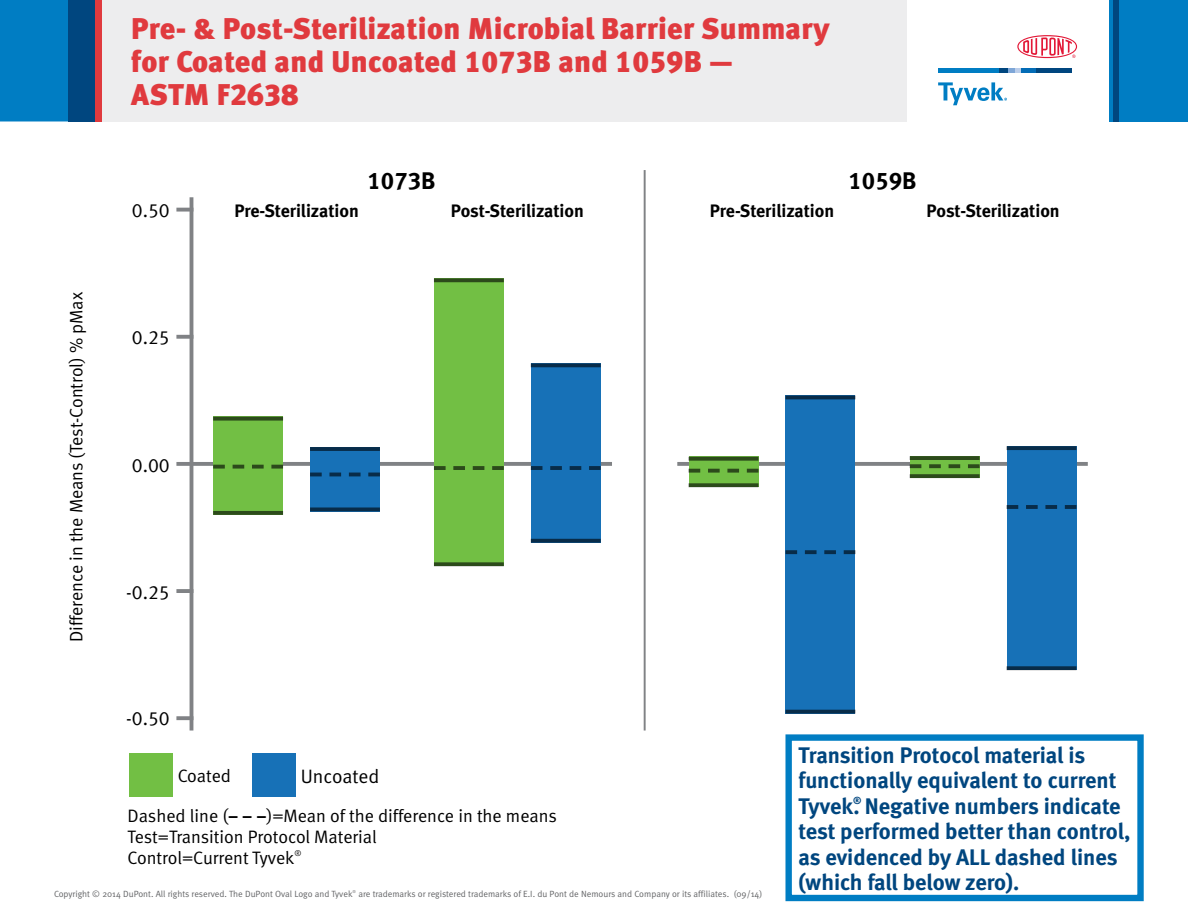
<style>
.page{position:relative;width:1188px;height:918px;background:#fff}
.page>*{position:absolute;margin:0;border:0;box-sizing:border-box;transform-origin:0 0}
.t1{font:30px/33px "Meta Black LF";letter-spacing:.01em;color:#e03a3e}
.t2{font:24px "Meta Bold LF";color:#000}
.t3{font:22.5px/25.5px "Meta Bold LF";color:#00467f}
.t4{font:19.35px "Meta Normal LF";color:#000}
.t5{font:18px/21px "Meta Normal LF";color:#000}
.t6{font:18px "Meta Bold LF";color:#000}
.t7{font:10.2px "Meta Bold LF";color:#00467f}
.t8{font:9px "Meta Normal";color:#636466}
.t9{font:8.1px "Meta Normal LF";color:#000}
.t10{font:4.05px "Meta Normal";color:#636466}
.s1{font-family:"Meta Bold LF"}
</style>
<div class="page">
<svg style="left:677px;top:462px;width:411px;height:4px"></svg>
<div style="left:1108px;top:0;width:80px;height:122px;background:#007dc3"></div>
<div style="left:1113px;top:0;width:5px;height:121px;background:#00467f"></div>
<svg style="left:1017px;top:35px;width:60px;height:23px"></svg>
<div style="left:938px;top:68px;width:61px;height:5px;background:#007dc3"></div>
<div style="left:1035px;top:68px;width:37px;height:5px;background:#00467f"></div>
<svg style="left:938px;top:82px;width:69px;height:23px"></svg>
<div style="left:999px;top:68px;width:10px;height:5px;background:#00467f"></div>
<svg style="left:1009px;top:68px;width:12px;height:5px"></svg>
<div style="left:1021px;top:68px;width:14px;height:5px;background:#036cb6"></div>
<div style="left:0;top:0;width:74px;height:121px;background:#007dc3"></div>
<div style="left:68px;top:0;width:30px;height:121px;background:#00467f"></div>
<div style="left:95px;top:0;width:14px;height:121px;background:#e03a3e"></div>
<div style="left:102px;top:0;width:805px;height:121px;background:#ededee"></div>
<hr style="left:190px;top:197px;width:3px;height:534px;background:#808285">
<hr style="left:644px;top:170px;width:2px;height:561px;background:#808285">
<svg style="left:176px;top:462px;width:436px;height:4px"></svg>
<svg style="left:176px;top:335px;width:14px;height:4px"></svg>
<svg style="left:176px;top:589px;width:14px;height:4px"></svg>
<svg style="left:176px;top:716px;width:14px;height:4px"></svg>
<svg style="left:176px;top:208px;width:14px;height:4px"></svg>
<div style="left:213px;top:417px;width:70px;height:98px;background:#72bf44"></div>
<svg style="left:213px;top:465px;width:70px;height:4px"></svg>
<svg style="left:213px;top:417px;width:70px;height:4px"></svg>
<svg style="left:213px;top:511px;width:70px;height:4px"></svg>
<div style="left:310px;top:447px;width:70px;height:64px;background:#1771b7"></div>
<svg style="left:310px;top:473px;width:70px;height:3px"></svg>
<hr style="left:310px;top:447px;width:70px;height:4px;background:#082f4e">
<svg style="left:310px;top:507px;width:70px;height:4px"></svg>
<div style="left:434px;top:278px;width:70px;height:288px;background:#72bf44"></div>
<svg style="left:434px;top:466px;width:70px;height:4px"></svg>
<svg style="left:434px;top:278px;width:70px;height:4px"></svg>
<svg style="left:434px;top:562px;width:70px;height:4px"></svg>
<div style="left:531px;top:363px;width:70px;height:180px;background:#1771b7"></div>
<svg style="left:531px;top:466px;width:70px;height:4px"></svg>
<svg style="left:531px;top:363px;width:70px;height:4px"></svg>
<svg style="left:531px;top:539px;width:70px;height:4px"></svg>
<div style="left:689px;top:457px;width:69px;height:30px;background:#72bf44"></div>
<svg style="left:689px;top:469px;width:69px;height:4px"></svg>
<svg style="left:689px;top:457px;width:69px;height:4px"></svg>
<svg style="left:689px;top:483px;width:69px;height:4px"></svg>
<div style="left:785px;top:396px;width:70px;height:318px;background:#1771b7"></div>
<svg style="left:785px;top:550px;width:70px;height:4px"></svg>
<hr style="left:785px;top:396px;width:70px;height:3px;background:#636466">
<svg style="left:785px;top:710px;width:70px;height:4px"></svg>
<div style="left:910px;top:456px;width:70px;height:22px;background:#72bf44"></div>
<svg style="left:910px;top:464px;width:70px;height:4px"></svg>
<svg style="left:910px;top:456px;width:70px;height:4px"></svg>
<svg style="left:910px;top:474px;width:70px;height:4px"></svg>
<div style="left:1007px;top:446px;width:70px;height:224px;background:#1771b7"></div>
<svg style="left:1007px;top:505px;width:70px;height:4px"></svg>
<svg style="left:1007px;top:446px;width:70px;height:4px"></svg>
<svg style="left:1007px;top:666px;width:70px;height:4px"></svg>
<div style="left:253px;top:753px;width:43px;height:44px;background:#1771b7"></div>
<div style="left:129px;top:753px;width:44px;height:44px;background:#72bf44"></div>
<div style="left:785px;top:734px;width:359px;height:167px;border:6px solid #007dc3"></div>
<h1 class="t1" style="left:131px;top:12px;width:700px">Pre- &amp; Post-Sterilization Microbial Barrier Summary for Coated and Uncoated 1073B and 1059B —<br>ASTM F2638</h1>
<p class="t5" style="left:66px;top:642px;width:352px;rotate:-90deg">Difference in the Means (Test-Control) % pMax</p>
<p class="t4" style="left:132px;top:199px;width:39px">0.50</p>
<p class="t4" style="left:132px;top:327px;width:39px">0.25</p>
<p class="t4" style="left:132px;top:454px;width:39px">0.00</p>
<p class="t4" style="left:126px;top:581px;width:45px">-0.25</p>
<p class="t4" style="left:126px;top:708px;width:45px">-0.50</p>
<p class="t2" style="left:368px;top:166px;width:70px">1073B</p>
<p class="t2" style="left:848px;top:166px;width:70px">1059B</p>
<p class="t6" style="left:234px;top:200px;width:126px">Pre-Sterilization</p>
<p class="t6" style="left:451px;top:200px;width:135px">Post-Sterilization</p>
<p class="t6" style="left:710px;top:200px;width:126px">Pre-Sterilization</p>
<p class="t6" style="left:927px;top:200px;width:135px">Post-Sterilization</p>
<p class="t5" style="left:178px;top:765px;width:55px">Coated</p>
<p class="t4" style="left:301px;top:765px;width:80px">Uncoated</p>
<p class="t5" style="left:128px;top:805px;width:431px">Dashed line (<span class="s1">– – –</span>)=Mean of the difference in the means<br>Test=Transition Protocol Material<br>Control=Current Tyvek</p>
<p class="t9" style="left:294px;top:848px;width:8px">®</p>
<p class="t8" style="left:54px;top:889px;width:300px">Copyright © 2014 DuPont. All rights reserved. The DuPont Oval Logo and Tyvek</p>
<p class="t10" style="left:353px;top:889px;width:5px">®</p>
<p class="t8" style="left:358px;top:889px;width:405px">are trademarks or registered trademarks of E.I. du Pont de Nemours and Company or its affiliates. (09/14)</p>
<p class="t3" style="left:799px;top:742px;width:324px">Transition Protocol material is functionally equivalent to current<br>Tyvek. Negative numbers indicate</p>
<p class="t7" style="left:853px;top:794px;width:10px">®</p>
<p class="t3" style="left:799px;top:818px;width:333px">test performed better than control, as evidenced by ALL dashed lines (which fall below zero).</p>
</div>
